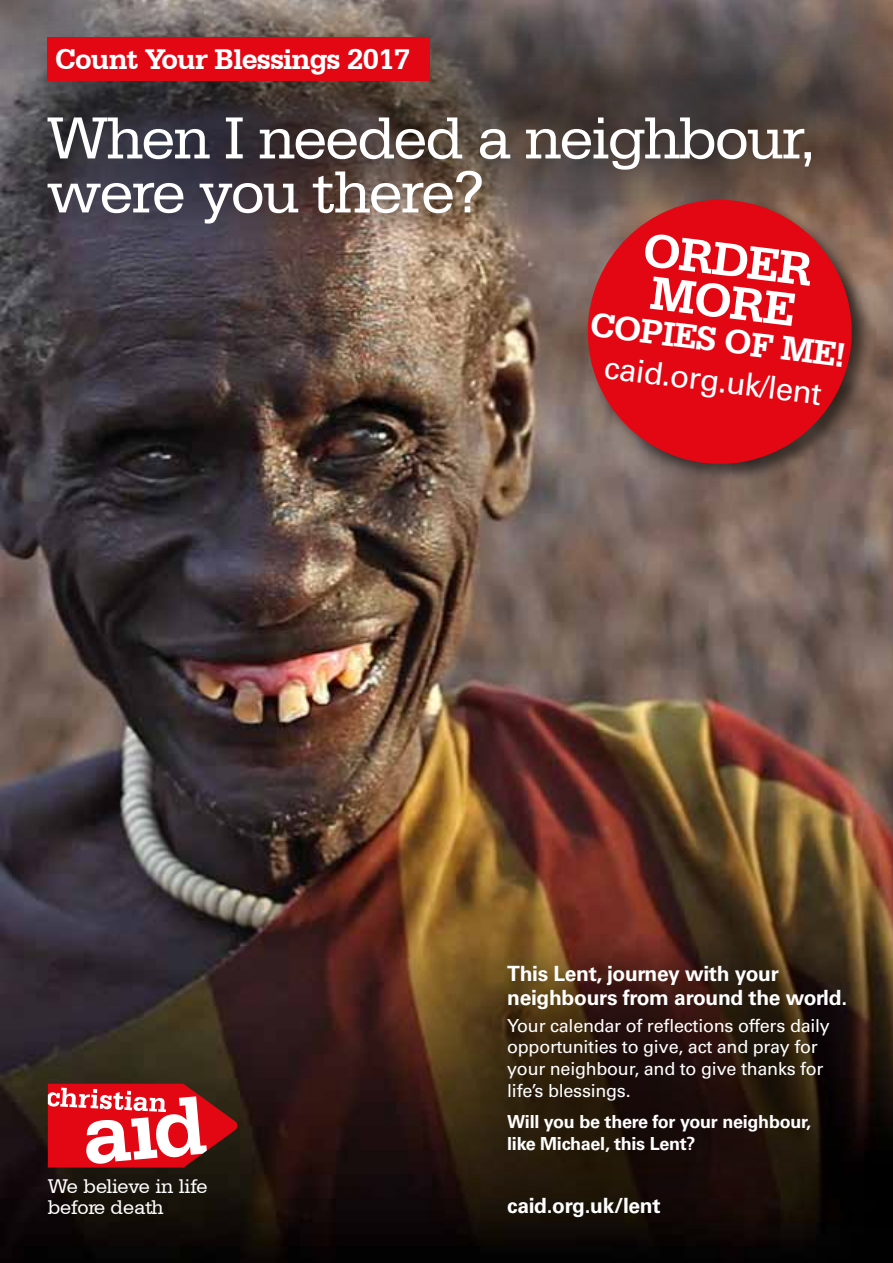
<style>
.page{position:relative;width:893px;height:1263px;background:#fff}
.page>*{position:absolute;margin:0;border:0;box-sizing:border-box;transform-origin:0 0}
.t1{font:63px/54px "Serifa BT";letter-spacing:-.025em;color:#fff}
.t2{font:700 49.5px/42px "Serifa BT";color:#fff}
.t3{font:700 36px "Serifa BT";color:#fff}
.t4{font:31.65px "Univers CA";color:#fff}
.t5{font:700 30px "Serifa BT";letter-spacing:-.025em;color:#fff}
.t6{font:700 21px/24px "Univers CA";letter-spacing:-.015em;color:#fff}
.t7{font:20.85px/20.4px "Serifa BT";color:#fff}
.t8{font:18px/21.8px "Univers CA";letter-spacing:-.015em;color:#fff}
.t9{font:700 18px/21.8px "Univers CA";letter-spacing:-.015em;color:#fff}
</style>
<div class="page">
<img style="left:0;top:238px;width:893px;height:1025px">
<svg style="left:0;top:0;width:893px;height:238px;background:#574b49"></svg>
<div style="left:47px;top:37px;width:382px;height:43px;background:#e30613"></div>
<div style="left:585px;top:197px;width:287px;height:287px;background:#000;opacity:.55"></div>
<svg style="left:581px;top:193px;width:278px;height:278px;background:#c32027"></svg>
<svg style="left:48px;top:1084px;width:189px;height:83px"></svg>
<svg style="left:423px;top:940px;width:470px;height:287px;background:#2d1c0e"></svg>
<h3 class="t5" style="left:55px;top:40px;width:356px">Count Your Blessings 2017</h3>
<h1 class="t1" style="left:47px;top:110px;width:771px">When I needed a neighbour, were you there?</h1>
<h2 class="t2" style="left:646px;top:227px;width:172px;rotate:7deg">ORDER<br>MORE</h2>
<h3 class="t3" style="left:593px;top:302px;width:258px;rotate:7deg">COPIES OF ME!</h3>
<h3 class="t4" style="left:607px;top:348px;width:220px;rotate:7deg">caid.org.uk/lent</h3>
<p class="t7" style="left:48px;top:1176px;width:161px">We believe in life before death</p>
<p class="t6" style="left:507px;top:962px;width:341px">This Lent, journey with your neighbours from around the world.</p>
<p class="t8" style="left:507px;top:1014px;width:324px">Your calendar of reflections offers daily opportunities to give, act and pray for your neighbour, and to give thanks for life’s blessings.</p>
<p class="t9" style="left:507px;top:1111px;width:305px">Will you be there for your neighbour, like Michael, this Lent?</p>
<p class="t6" style="left:507px;top:1194px;width:155px">caid.org.uk/lent</p>
</div>
